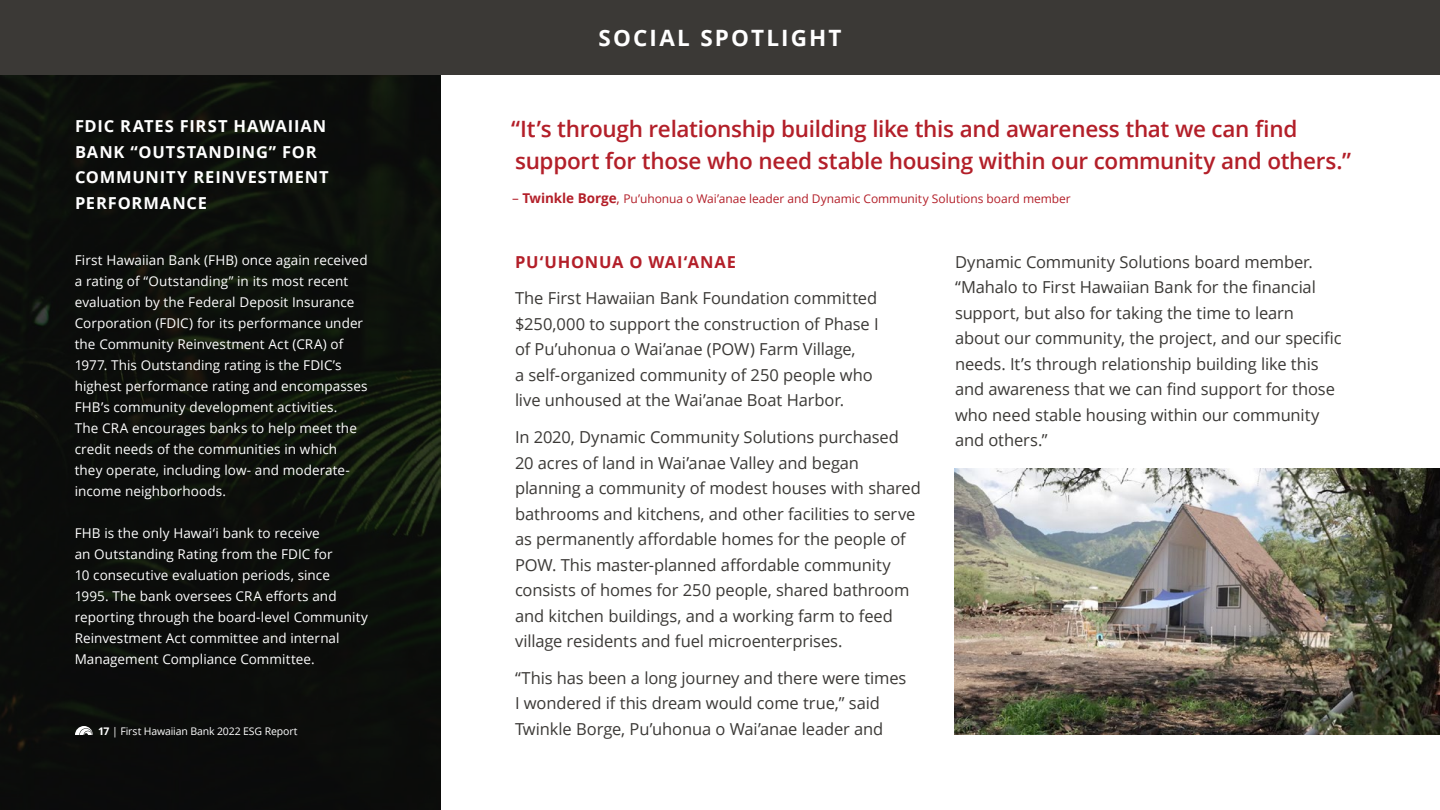
<style>
.page{position:relative;width:1440px;height:810px;background:#fff}
.page>*{position:absolute;margin:0;border:0;box-sizing:border-box;transform-origin:0 0}
.t1{font:600 22.5px/31.5px "Open Sans";letter-spacing:-.015em;color:#b31f29}
.t2{font:700 22.5px "Open Sans";letter-spacing:.095em;color:#fff}
.t3{font:16.5px/25.5px "Open Sans";letter-spacing:-.01em;color:#3b3936}
.t4{font:700 16.5px/25.5px "Open Sans";letter-spacing:.05em;color:#fff}
.t5{font:700 16.5px "Open Sans";letter-spacing:.045em;color:#b31f29}
.t6{font:13.5px/21px "Open Sans";letter-spacing:.005em;color:#fff}
.t7{font:12px "Open Sans";letter-spacing:-.005em;color:#b31f29}
.t8{font:10.5px "Open Sans";letter-spacing:-.015em;color:#fff}
.s1{font-size:13.5px}
.s2{font-weight:700;font-size:13.5px}
.s3{font-weight:700}
</style>
<div class="page">
<div style="left:0;top:0;width:440px;height:810px;background:#0b0d0b"></div>
<img style="left:955px;top:469px;width:485px;height:266px">
<div style="left:0;top:0;width:1440px;height:75px;background:#3b3936"></div>
<svg style="left:75px;top:726px;width:18px;height:9px"></svg>
<h1 class="t2" style="left:599px;top:22px;width:244px">SOCIAL SPOTLIGHT</h1>
<p class="t4" style="left:75px;top:113px;width:255px">FDIC RATES FIRST HAWAIIAN<br>BANK “OUTSTANDING” FOR<br>COMMUNITY REINVESTMENT<br>PERFORMANCE</p>
<h1 class="t1" style="left:511px;top:113px;width:841px">“It’s through relationship building like this and awareness that we can find support for those who need stable housing within our community and others.”</h1>
<p class="t7" style="left:512px;top:191px;width:560px"><span class="s1">–</span> <span class="s2">Twinkle Borge</span><span class="s1">,</span> Pu’uhonua o Wai’anae leader and Dynamic Community Solutions board member</p>
<p class="t6" style="left:75px;top:249px;width:294px">First Hawaiian Bank (FHB) once again received a rating of “Outstanding” in its most recent evaluation by the Federal Deposit Insurance Corporation (FDIC) for its performance under the Community Reinvestment Act (CRA) of 1977. This Outstanding rating is the FDIC’s highest performance rating and encompasses FHB’s community development activities.<br>The CRA encourages banks to help meet the credit needs of the communities in which they operate, including low- and moderate&shy;income neighborhoods.</p>
<p class="t6" style="left:75px;top:522px;width:295px">FHB is the only Hawai‘i bank to receive<br>an Outstanding Rating from the FDIC for<br>10 consecutive evaluation periods, since<br>1995. The bank oversees CRA efforts and reporting through the board-level Community Reinvestment Act committee and internal Management Compliance Committee.</p>
<p class="t8" style="left:98px;top:724px;width:201px"><span class="s3">17</span> | First Hawaiian Bank 2022 ESG Report</p>
<p class="t8" style="left:234px;top:724px;width:8px">1</p>
<p class="t5" style="left:515px;top:250px;width:223px">PU‘UHONUA O WAI‘ANAE</p>
<p class="t3" style="left:515px;top:285px;width:365px">The First Hawaiian Bank Foundation committed $250,000 to support the construction of Phase I of Pu’uhonua o Wai’anae (POW) Farm Village,<br>a self-organized community of 250 people who live unhoused at the Wai’anae Boat Harbor.</p>
<p class="t3" style="left:515px;top:424px;width:407px">In 2020, Dynamic Community Solutions purchased 20 acres of land in Wai’anae Valley and began planning a community of modest houses with shared bathrooms and kitchens, and other facilities to serve as permanently affordable homes for the people of POW. This master-planned affordable community consists of homes for 250 people, shared bathroom and kitchen buildings, and a working farm to feed village residents and fuel microenterprises.</p>
<p class="t3" style="left:515px;top:665px;width:393px">“This has been a long journey and there were times<br>I wondered if this dream would come true,” said<br>Twinkle Borge, Pu’uhonua o Wai’anae leader and</p>
<p class="t3" style="left:955px;top:248px;width:388px">Dynamic Community Solutions board member. “Mahalo to First Hawaiian Bank for the financial support, but also for taking the time to learn about our community, the project, and our specific needs. It’s through relationship building like this and awareness that we can find support for those who need stable housing within our community and others.”</p>
</div>
